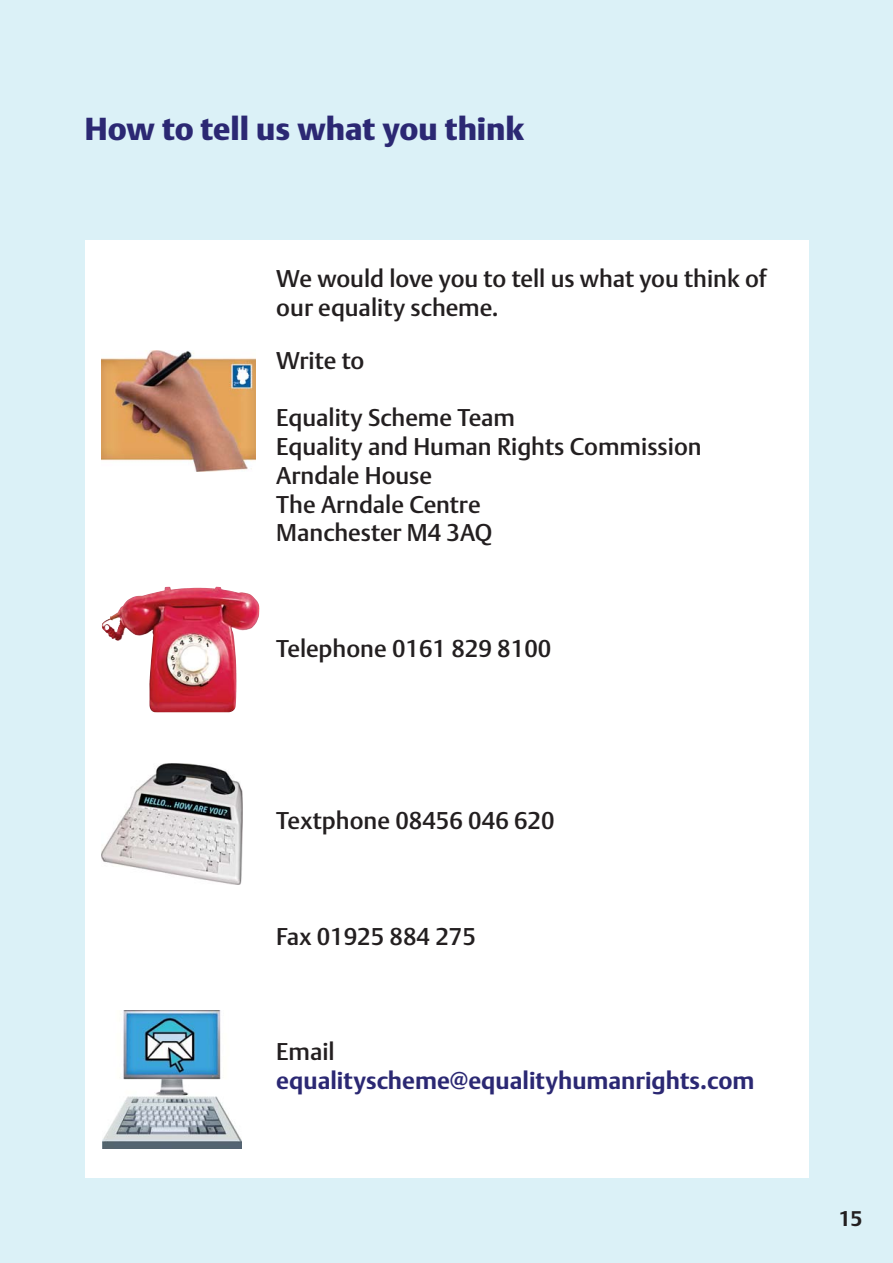
<style>
.page{position:relative;width:893px;height:1263px;background:#fff}
.page>*{position:absolute;margin:0;border:0;box-sizing:border-box;transform-origin:0 0}
.t1{font:31.5px "DTL Argo T Black";color:#2b2873}
.t2{font:24px/28.8px "DTL Argo T Medium";color:#231f20}
.t3{font:700 24px/28.8px "DTL Argo T";color:#2b2873}
.t4{font:700 21px "DTL Argo T";color:#231f20}
.s1{font-family:"DTL Argo T Medium";font-weight:400;color:#231f20}
</style>
<div class="page">
<div style="left:0;top:0;width:892px;height:1263px;background:#dbf1f7"></div>
<div style="left:85px;top:240px;width:723px;height:938px;background:#fff"></div>
<img style="left:102px;top:350px;width:153px;height:121px">
<img style="left:102px;top:586px;width:156px;height:127px">
<img style="left:221px;top:589px;width:38px;height:31px">
<img style="left:102px;top:764px;width:140px;height:121px">
<img style="left:103px;top:1010px;width:139px;height:138px">
<h1 class="t1" style="left:85px;top:115px;width:441px">How to tell us what you think</h1>
<p class="t2" style="left:276px;top:266px;width:492px">We would love you to tell us what you think of our equality scheme.</p>
<p class="t2" style="left:276px;top:348px;width:90px">Write to</p>
<p class="t2" style="left:276px;top:405px;width:427px">Equality Scheme Team<br>Equality and Human Rights Commission<br>Arndale House<br>The Arndale Centre<br>Manchester M4 3AQ</p>
<p class="t2" style="left:276px;top:636px;width:276px">Telephone 0161 829 8100</p>
<p class="t2" style="left:276px;top:808px;width:280px">Textphone 08456 046 620</p>
<p class="t2" style="left:276px;top:924px;width:201px">Fax 01925 884 275</p>
<p class="t3" style="left:276px;top:1038px;width:479px"><span class="s1">Email </span>equalityscheme@equalityhumanrights.com</p>
<p class="t4" style="left:838px;top:1210px;width:25px">15</p>
</div>
